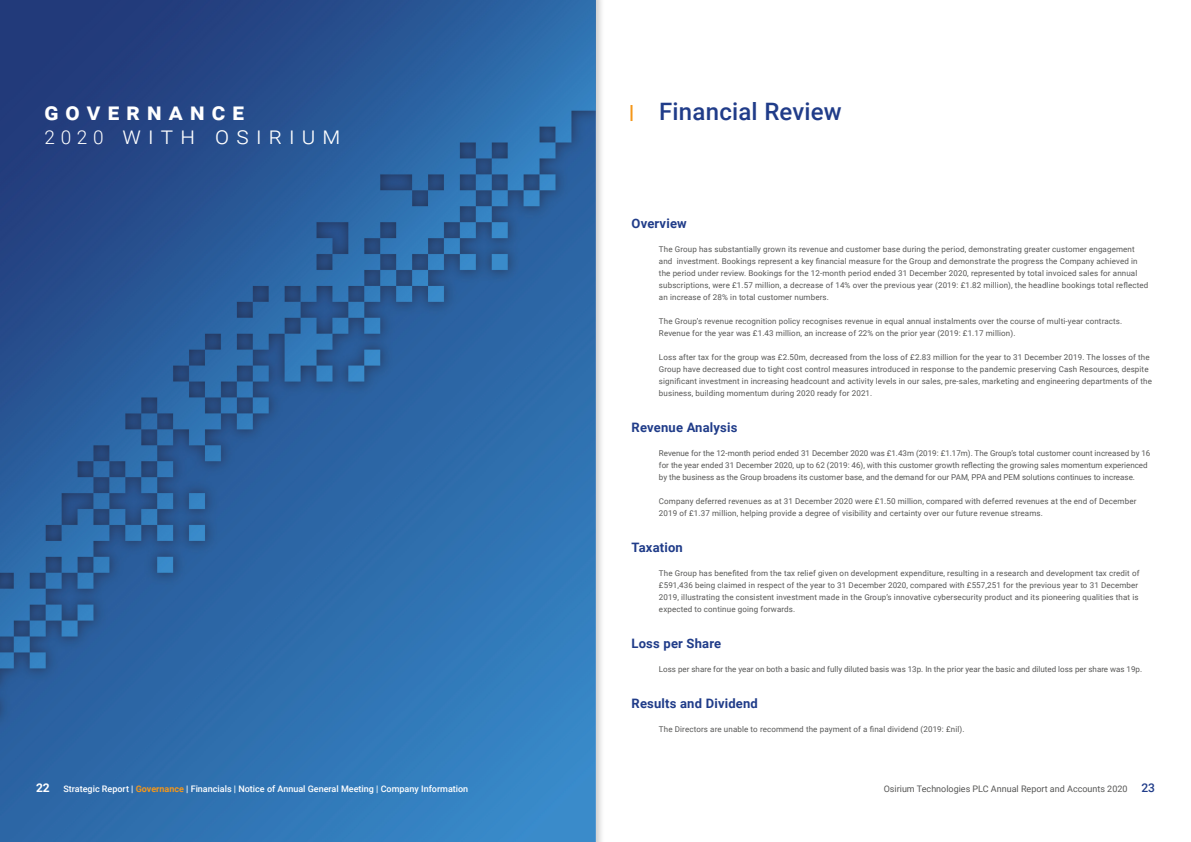
<style>
.page{position:relative;width:1191px;height:842px;background:#fff}
.page>*{position:absolute;margin:0;border:0;box-sizing:border-box;transform-origin:0 0}
.t1{font:300 24px/24px "Roboto";letter-spacing:.3em;color:#fff}
.t2{font:500 24px "Roboto";letter-spacing:.01em;color:#203c89}
.t3{font:700 13px "Roboto";letter-spacing:.015em;color:#203c89}
.t4{font:500 9px "Roboto";color:#fff}
.t5{font:9px "Roboto";color:#575756}
.t6{font:8px/12px "Roboto";letter-spacing:.015em;color:#575756}
.s1{font-weight:700}
.s2{font-size:19px}
.s3{font-weight:700;font-size:12px}
.s4{font-weight:700;color:#f4971a}
.s5{font-weight:500;font-size:12px;color:#203c89}
</style>
<div class="page">
<img style="left:0;top:0;width:595px;height:842px">
<svg style="left:630px;top:105px;width:2px;height:16px"></svg>
<h1 class="t1" style="left:45px;top:99px;width:297px"><span class="s1">governance<br></span><span class="s2">2020</span> WITH OSIRIUM</h1>
<h1 class="t2" style="left:659px;top:95px;width:184px">Financial Review</h1>
<h2 class="t3" style="left:631px;top:214px;width:57px">Overview</h2>
<p class="t6" style="left:659px;top:243px;width:491px">The Group has substantially grown its revenue and customer base during the period, demonstrating greater customer engagement and investment. Bookings represent a key financial measure for the Group and demonstrate the progress the Company achieved in the period under review. Bookings for the 12-month period ended 31 December 2020, represented by total invoiced sales for annual subscriptions, were £1.57 million, a decrease of 14% over the previous year (2019: £1.82 million), the headline bookings total reflected an increase of 28% in total customer numbers.</p>
<p class="t6" style="left:659px;top:315px;width:465px">The Group’s revenue recognition policy recognises revenue in equal annual instalments over the course of multi-year contracts.<br>Revenue for the year was £1.43 million, an increase of 22% on the prior year (2019: £1.17 million).</p>
<p class="t6" style="left:659px;top:351px;width:494px">Loss after tax for the group was £2.50m, decreased from the loss of £2.83 million for the year to 31 December 2019. The losses of the Group have decreased due to tight cost control measures introduced in response to the pandemic preserving Cash Resources, despite significant investment in increasing headcount and activity levels in our sales, pre-sales, marketing and engineering departments of the business, building momentum during 2020 ready for 2021.</p>
<h2 class="t3" style="left:631px;top:418px;width:107px">Revenue Analysis</h2>
<p class="t6" style="left:659px;top:447px;width:493px">Revenue for the 12-month period ended 31 December 2020 was £1.43m (2019: £1.17m). The Group’s total customer count increased by 16 for the year ended 31 December 2020, up to 62 (2019: 46), with this customer growth reflecting the growing sales momentum experienced by the business as the Group broadens its customer base, and the demand for our PAM, PPA and PEM solutions continues to increase.</p>
<p class="t6" style="left:659px;top:495px;width:479px">Company deferred revenues as at 31 December 2020 were £1.50 million, compared with deferred revenues at the end of December<br>2019 of £1.37 million, helping provide a degree of visibility and certainty over our future revenue streams.</p>
<h2 class="t3" style="left:631px;top:538px;width:53px">Taxation</h2>
<p class="t6" style="left:659px;top:567px;width:482px">The Group has benefited from the tax relief given on development expenditure, resulting in a research and development tax credit of £591,436 being claimed in respect of the year to 31 December 2020, compared with £557,251 for the previous year to 31 December 2019, illustrating the consistent investment made in the Group’s innovative cybersecurity product and its pioneering qualities that is expected to continue going forwards.</p>
<h2 class="t3" style="left:631px;top:634px;width:91px">Loss per Share</h2>
<p class="t6" style="left:659px;top:663px;width:485px">Loss per share for the year on both a basic and fully diluted basis was 13p. In the prior year the basic and diluted loss per share was 19p.</p>
<h2 class="t3" style="left:631px;top:694px;width:128px">Results and Dividend</h2>
<p class="t6" style="left:659px;top:723px;width:307px">The Directors are unable to recommend the payment of a final dividend (2019: £nil).</p>
<p class="t4" style="left:36px;top:782px;width:434px"><span class="s3">22</span> Strategic Report | <span class="s4">Governance</span> | Financials | Notice of Annual General Meeting | Company Information</p>
<p class="t5" style="left:883px;top:782px;width:273px">Osirium Technologies PLC Annual Report and Accounts 2020 <span class="s5">23</span></p>
</div>
